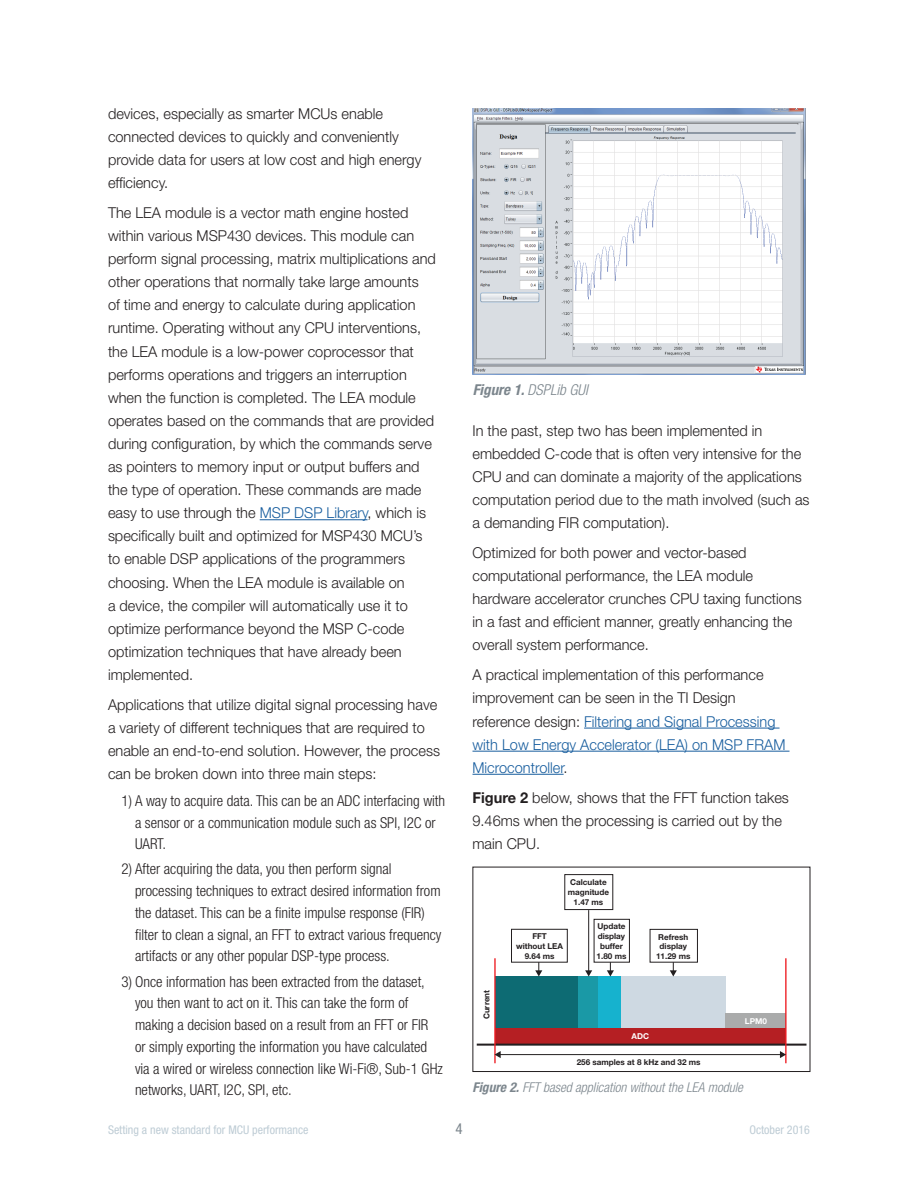
<style>
.page{position:relative;width:918px;height:1188px;background:#fff}
.page>*{position:absolute;margin:0;border:0;box-sizing:border-box;transform-origin:0 0}
.t1{font:300 15px/23.1px "Helvetica Neue LT Std";color:#231f20}
.t2{font:300 condensed 15px/21.8px "Helvetica Neue LT Std";color:#231f20}
.t3{font:italic 300 condensed 15px "Helvetica Neue LT Std";color:#7c868d}
.t4{font:condensed 15px "Helvetica Neue LT Std";color:#7c868d}
.t5{font:italic 300 condensed 13.5px "Helvetica Neue LT Std";color:#7c868d}
.t6{font:condensed 12px "Helvetica Neue LT Std";color:#beccd5}
.t7{font:700 8.1px/9.8px "Helvetica Neue LT Std";color:#231f20;text-align:center}
.t8{font:700 8.1px "Helvetica Neue LT Std";color:#fff}
.s1{color:#175d9e}
.s2{font-weight:700}
</style>
<div class="page">
<img style="left:472px;top:108px;width:334px;height:267px">
<hr style="left:260px;top:519px;width:108px;height:1px;background:#175d9e">
<hr style="left:584px;top:728px;width:196px;height:1px;background:#175d9e">
<hr style="left:472px;top:751px;width:317px;height:1px;background:#175d9e">
<hr style="left:472px;top:774px;width:92px;height:1px;background:#175d9e">
<div style="left:495px;top:977px;width:83px;height:68px;background:#0d6b73"></div>
<div style="left:578px;top:977px;width:20px;height:68px;background:#1a99a6"></div>
<div style="left:598px;top:977px;width:24px;height:51px;background:#16b2ce"></div>
<div style="left:622px;top:977px;width:104px;height:51px;background:#ced9e2"></div>
<div style="left:726px;top:1013px;width:60px;height:15px;background:#aaabab"></div>
<div style="left:495px;top:1028px;width:291px;height:17px;background:#b51f23"></div>
<hr style="left:477px;top:1044px;width:329px;height:2px;background:#231f20">
<hr style="left:494px;top:958px;width:2px;height:105px;background:#ee1d23">
<hr style="left:785px;top:958px;width:2px;height:105px;background:#ee1d23">
<hr style="left:500px;top:1054px;width:281px;height:1px;background:#231f20">
<svg style="left:495px;top:1051px;width:6px;height:7px"></svg>
<svg style="left:780px;top:1051px;width:6px;height:7px"></svg>
<hr style="left:588px;top:910px;width:1px;height:61px;background:#231f20">
<svg style="left:585px;top:970px;width:7px;height:6px"></svg>
<svg style="left:607px;top:963px;width:7px;height:13px"></svg>
<div style="left:594px;top:919px;width:36px;height:44px;border:1px solid #231f20"></div>
<svg style="left:670px;top:963px;width:7px;height:13px"></svg>
<div style="left:650px;top:929px;width:48px;height:34px;border:1px solid #231f20"></div>
<svg style="left:535px;top:963px;width:7px;height:13px"></svg>
<div style="left:511px;top:929px;width:57px;height:34px;border:1px solid #231f20"></div>
<div style="left:564px;top:874px;width:49px;height:36px;border:1px solid #231f20"></div>
<div style="left:472px;top:867px;width:338px;height:205px;border:1px solid #231f20"></div>
<p class="t1" style="left:108px;top:102px;width:315px">devices, especially as smarter MCUs enable connected devices to quickly and conveniently provide data for users at low cost and high energy efficiency.</p>
<p class="t1" style="left:108px;top:201px;width:329px">The LEA module is a vector math engine hosted within various MSP430 devices. This module can perform signal processing, matrix multiplications and other operations that normally take large amounts<br>of time and energy to calculate during application runtime. Operating without any CPU interventions, the LEA module is a low-power coprocessor that performs operations and triggers an interruption when the function is completed. The LEA module operates based on the commands that are provided during configuration, by which the commands serve as pointers to memory input or output buffers and the type of operation. These commands are made easy to use through the <span class="s1">MSP DSP Library</span>, which is specifically built and optimized for MSP430 MCU’s to enable DSP applications of the programmers choosing. When the LEA module is available on<br>a device, the compiler will automatically use it to optimize performance beyond the MSP C-code optimization techniques that have already been implemented.</p>
<p class="t1" style="left:108px;top:693px;width:334px">Applications that utilize digital signal processing have a variety of different techniques that are required to enable an end-to-end solution. However, the process can be broken down into three main steps:</p>
<p class="t2" style="left:135px;top:789px;width:312px;text-indent:-14px">1) A way to acquire data. This can be an ADC interfacing with a sensor or a communication module such as SPI, I2C or<br>UART.</p>
<p class="t2" style="left:135px;top:858px;width:308px;text-indent:-14px">2) After acquiring the data, you then perform signal processing techniques to extract desired information from the dataset. This can be a finite impulse response (FIR) filter to clean a signal, an FFT to extract various frequency artifacts or any other popular DSP-type process.</p>
<p class="t2" style="left:135px;top:970px;width:309px;text-indent:-14px">3) Once information has been extracted from the dataset, you then want to act on it. This can take the form of making a decision based on a result from an FFT or FIR<br>or simply exporting the information you have calculated via a wired or wireless connection like Wi-Fi®, Sub-1 GHz networks, UART, I2C, SPI, etc.</p>
<p class="t3" style="left:473px;top:381px;width:117px"><span class="s2">Figure 1.</span> DSPLib GUI</p>
<p class="t1" style="left:472px;top:418px;width:339px">In the past, step two has been implemented in embedded C-code that is often very intensive for the CPU and can dominate a majority of the applications computation period due to the math involved (such as a demanding FIR computation).</p>
<p class="t1" style="left:472px;top:541px;width:331px">Optimized for both power and vector-based computational performance, the LEA module hardware accelerator crunches CPU taxing functions in a fast and efficient manner, greatly enhancing the overall system performance.</p>
<p class="t1" style="left:472px;top:663px;width:314px">A practical implementation of this performance improvement can be seen in the TI Design reference design: <span class="s1">Filtering and Signal Processing with Low Energy Accelerator (LEA) on MSP FRAM Microcontroller</span>.</p>
<p class="t1" style="left:472px;top:786px;width:318px"><span class="s2">Figure 2</span> below, shows that the FFT function takes<br>9.46ms when the processing is carried out by the main CPU.</p>
<p class="t7" style="left:482px;top:1019px;width:31px;rotate:-90deg">Current</p>
<p class="t7" style="left:568px;top:877px;width:43px">Calculate magnitude<br>1.47 ms</p>
<p class="t7" style="left:516px;top:931px;width:48px">FFT<br>without LEA<br>9.64 ms</p>
<p class="t7" style="left:597px;top:921px;width:31px">Update display buffer<br>1.80 ms</p>
<p class="t7" style="left:656px;top:932px;width:36px">Refresh display<br>11.29 ms</p>
<p class="t8" style="left:632px;top:1032px;width:19px">ADC</p>
<p class="t7" style="left:577px;top:1057px;width:125px">256 samples at 8 kHz and 32 ms</p>
<p class="t8" style="left:745px;top:1016px;width:24px">LPM0</p>
<p class="t5" style="left:472px;top:1080px;width:272px"><span class="s2">Figure 2.</span> FFT based application without the LEA module</p>
<p class="t6" style="left:108px;top:1123px;width:202px">Setting a new standard for MCU performance</p>
<p class="t4" style="left:455px;top:1120px;width:9px">4</p>
<p class="t6" style="left:749px;top:1123px;width:62px">October 2016</p>
</div>
